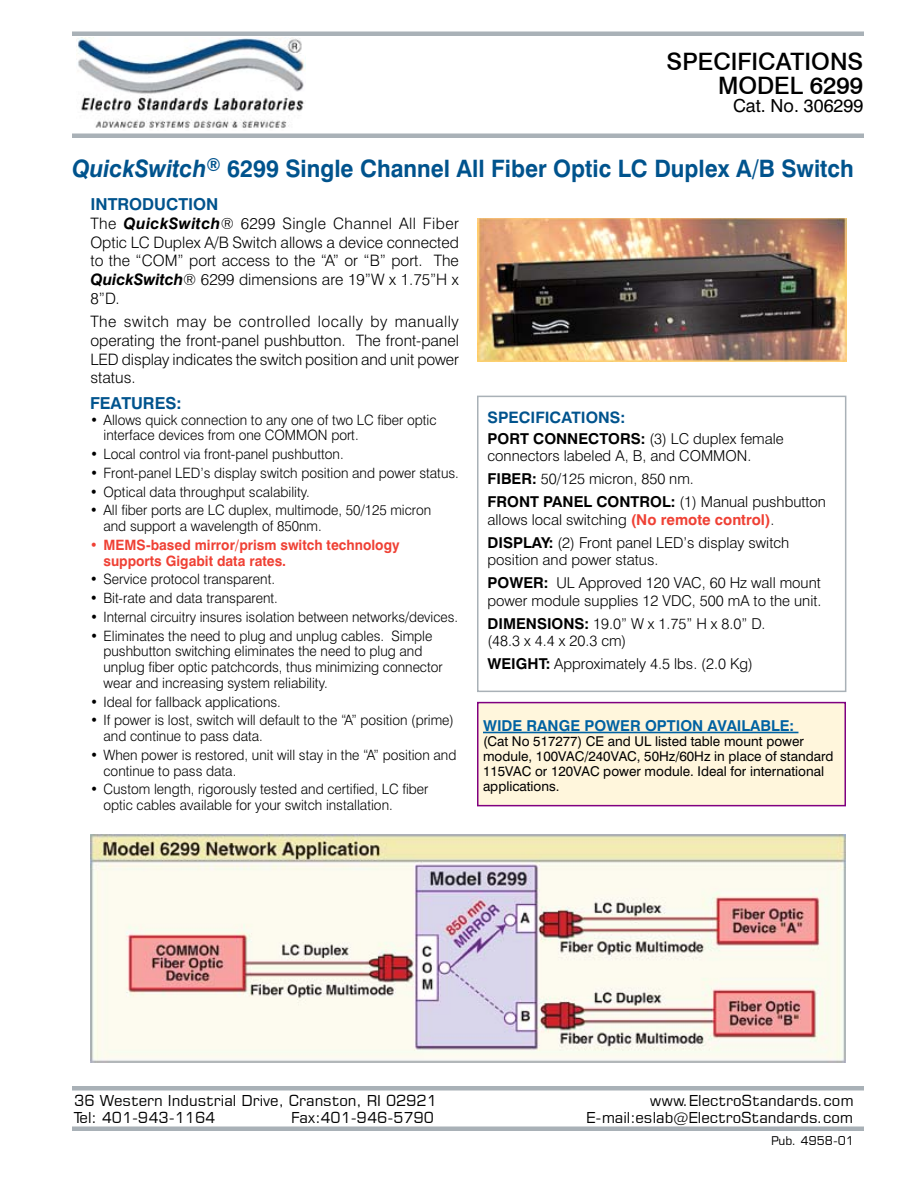
<style>
.page{position:relative;width:918px;height:1188px;background:#fff}
.page>*{position:absolute;margin:0;border:0;box-sizing:border-box;transform-origin:0 0}
.t1{font:700 24px "Swiss 721 BT";color:#00538d;scale:.95 1}
.t2{font:500 24px/24px "Swiss 721 BT";color:#000;text-align:right}
.t3{font:18px "Swiss 721 BT";color:#000}
.t4{font:700 16.5px "Swiss 721 BT";color:#00538d}
.t5{font:300 15.75px/18.8px "Swiss 721 BT";color:#000;text-align:justify}
.t6{font:700 15.75px "Swiss 721 BT";color:#00538d}
.t7{font:300 15px/23.2px "Swiss 721 BT";color:#000}
.t8{font:15px "Square 721 BT";color:#000}
.t9{font:700 15px "Swiss 721 BT";color:#0062a2}
.t10{font:300 14.25px/15.8px "Swiss 721 BT";color:#000}
.t11{font:700 14.25px/15.8px "Swiss 721 BT";color:#ef4135}
.t12{font:300 14.25px "Swiss 721 BT";color:#000;scale:.96 1}
.t13{font:13.5px/15px "Swiss 721 BT";color:#000}
.t14{font:12px "Square 721 BT";color:#000}
.s1{font-style:italic}
.s2{font-weight:700;font-style:italic}
.s3{font-weight:700}
.s4{font-weight:700;color:#ef4135}
</style>
<div class="page">
<div style="left:477px;top:396px;width:369px;height:296px;border:2px solid #a9b1b7"></div>
<div style="left:478px;top:703px;width:367px;height:103px;background:#fff6dc"></div>
<hr style="left:483px;top:732px;width:315px;height:1px;background:#0062a2">
<div style="left:477px;top:702px;width:369px;height:104px;border:2px solid #800080"></div>
<img style="left:477px;top:218px;width:369px;height:144px">
<img style="left:90px;top:834px;width:756px;height:229px">
<img style="left:77px;top:38px;width:229px;height:90px">
<hr style="left:72px;top:32px;width:792px;height:4px;background:#a9b1b7">
<hr style="left:72px;top:134px;width:792px;height:4px;background:#a9b1b7">
<div style="left:72px;top:1126px;width:792px;height:5px;background:#a9b1b7"></div>
<hr style="left:72px;top:1086px;width:792px;height:4px;background:#a9b1b7">
<h1 class="t2" style="left:667px;top:49px;width:198px">SPECIFICATIONS<br>MODEL 6299</h1>
<p class="t3" style="left:733px;top:94px;width:132px">Cat. No. 306299</p>
<h1 class="t1" style="left:72px;top:154px;width:824px"><span class="s1">QuickSwitch</span><sup>®</sup> 6299 Single Channel All Fiber Optic LC Duplex A/B Switch</h1>
<p class="t4" style="left:90px;top:194px;width:130px">INTRODUCTION</p>
<p class="t5" style="left:90px;top:214px;width:370px">The <span class="s2">QuickSwitch</span>® 6299 Single Channel All Fiber Optic LC Duplex A/B Switch allows a device connected to the “COM” port access to the “A” or “B” port. The <span class="s2">QuickSwitch</span>® 6299 dimensions are 19”W x 1.75”H x 8”D.</p>
<p class="t5" style="left:90px;top:312px;width:370px">The switch may be controlled locally by manually operating the front-panel pushbutton. The front-panel LED display indicates the switch position and unit power status.</p>
<p class="t4" style="left:90px;top:393px;width:93px">FEATURES:</p>
<p class="t10" style="left:104px;top:412px;width:335px;text-indent:-14px">• Allows quick connection to any one of two LC fiber optic interface devices from one COMMON port.</p>
<p class="t10" style="left:90px;top:446px;width:255px">• Local control via front-panel pushbutton.</p>
<p class="t10" style="left:90px;top:465px;width:370px">• Front-panel LED’s display switch position and power status.</p>
<p class="t10" style="left:90px;top:484px;width:221px">• Optical data throughput scalability.</p>
<p class="t10" style="left:103px;top:502px;width:329px;text-indent:-14px">• All fiber ports are LC duplex, multimode, 50/125 micron and support a wavelength of 850nm.</p>
<p class="t11" style="left:103px;top:537px;width:298px;text-indent:-14px">• MEMS-based mirror/prism switch technology supports Gigabit data rates.</p>
<p class="t10" style="left:90px;top:571px;width:187px">• Service protocol transparent.</p>
<p class="t10" style="left:90px;top:590px;width:189px">• Bit-rate and data transparent.</p>
<p class="t12" style="left:90px;top:608px;width:385px">• Internal circuitry insures isolation between networks/devices.</p>
<p class="t10" style="left:104px;top:628px;width:341px;text-indent:-14px">• Eliminates the need to plug and unplug cables. Simple pushbutton switching eliminates the need to plug and unplug fiber optic patchcords, thus minimizing connector wear and increasing system reliability.</p>
<p class="t10" style="left:90px;top:694px;width:192px">• Ideal for fallback applications.</p>
<p class="t10" style="left:104px;top:712px;width:352px;text-indent:-14px">• If power is lost, switch will default to the “A” position (prime) and continue to pass data.</p>
<p class="t10" style="left:104px;top:747px;width:354px;text-indent:-14px">• When power is restored, unit will stay in the “A” position and continue to pass data.</p>
<p class="t10" style="left:104px;top:781px;width:326px;text-indent:-14px">• Custom length, rigorously tested and certified, LC fiber optic cables available for your switch installation.</p>
<p class="t6" style="left:488px;top:408px;width:139px">SPECIFICATIONS:</p>
<p class="t7" style="left:488px;top:429px;width:298px;line-height:17.2px"><span class="s3">PORT CONNECTORS:</span> (3) LC duplex female connectors labeled A, B, and COMMON.</p>
<p class="t7" style="left:488px;top:467px;width:340px"><span class="s3">FIBER:</span> 50/125 micron, 850 nm.<br><span class="s3">FRONT PANEL CONTROL:</span> (1) Manual pushbutton</p>
<p class="t7" style="left:488px;top:507px;width:303px">allows local switching <span class="s4">(No remote control)</span>.<br><span class="s3">DISPLAY:</span> (2) Front panel LED’s display switch</p>
<p class="t7" style="left:488px;top:548px;width:335px">position and power status.<br><span class="s3">POWER:</span> UL Approved 120 VAC, 60 Hz wall mount</p>
<p class="t7" style="left:488px;top:588px;width:336px">power module supplies 12 VDC, 500 mA to the unit.<br><span class="s3">DIMENSIONS:</span> 19.0” W x 1.75” H x 8.0” D.</p>
<p class="t7" style="left:488px;top:629px;width:267px">(48.3 x 4.4 x 20.3 cm)<br><span class="s3">WEIGHT:</span> Approximately 4.5 lbs. (2.0 Kg)</p>
<p class="t9" style="left:483px;top:716px;width:313px">WIDE RANGE POWER OPTION AVAILABLE:</p>
<p class="t13" style="left:483px;top:733px;width:352px">(Cat No 517277) CE and UL listed table mount power module, 100VAC/240VAC, 50Hz/60Hz in place of standard 115VAC or 120VAC power module. Ideal for international applications.</p>
<p class="t8" style="left:74px;top:1092px;width:364px">36 Western Industrial Drive, Cranston, RI 02921</p>
<p class="t8" style="left:650px;top:1092px;width:205px">www.ElectroStandards.com</p>
<p class="t8" style="left:74px;top:1108px;width:143px">Tel: 401-943-1164</p>
<p class="t8" style="left:291px;top:1108px;width:144px">Fax:401-946-5790</p>
<p class="t8" style="left:586px;top:1108px;width:269px">E-mail:eslab@ElectroStandards.com</p>
<p class="t14" style="left:771px;top:1133px;width:85px">Pub. 4958-01</p>
</div>
